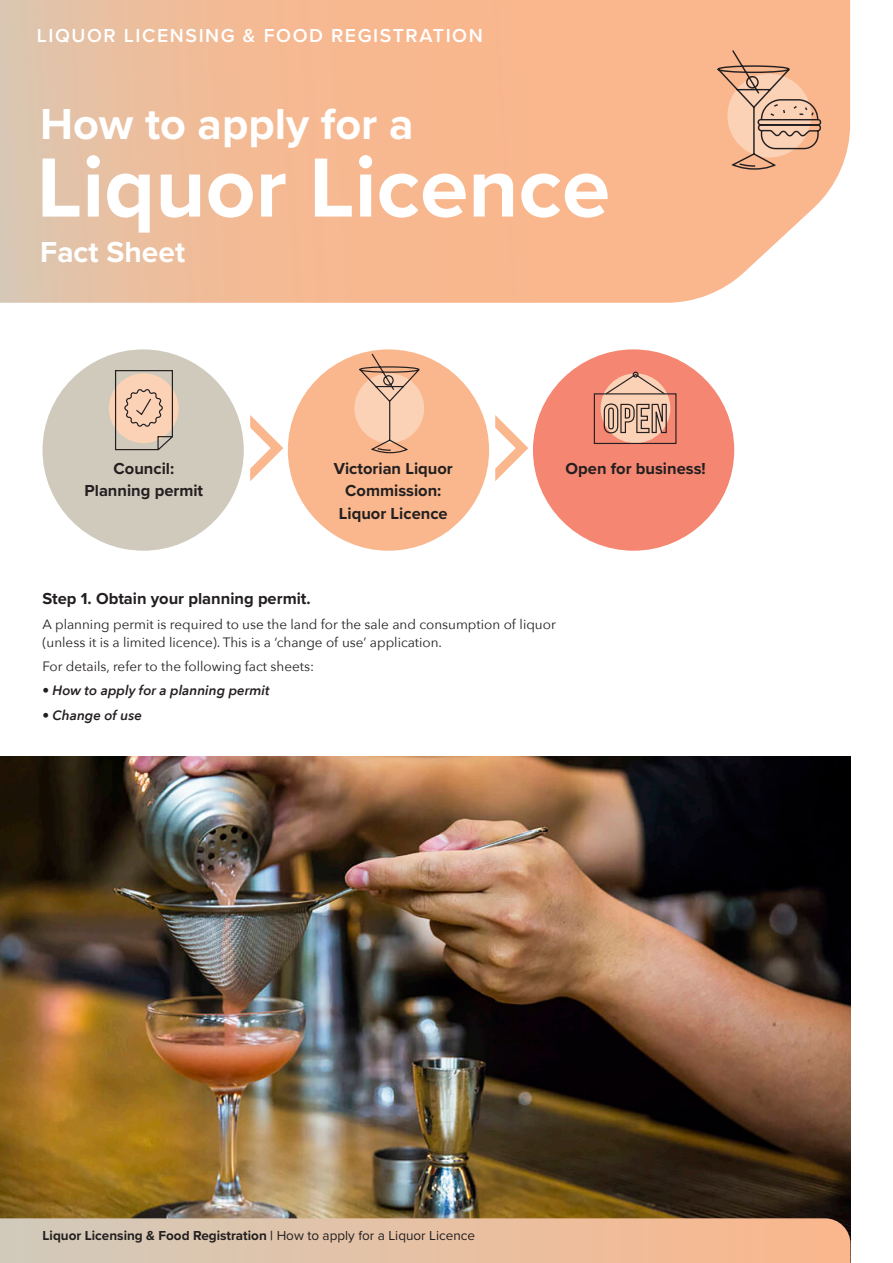
<style>
.page{position:relative;width:893px;height:1263px;background:#fff}
.page>*{position:absolute;margin:0;border:0;box-sizing:border-box;transform-origin:0 0}
.t1{font:700 87px "Proxima Nova";color:#fff}
.t2{font:700 45px "Proxima Nova";color:#fff}
.t3{font:700 30px "Proxima Nova";color:#fff}
.t4{font:600 19.5px "Proxima Nova";letter-spacing:.08em;color:#fff}
.t5{font:700 16.5px/22.5px "Proxima Nova";color:#231f20;text-align:center}
.t6{font:13.5px/18px "Avenir Next";color:#231f20}
.t7{font:700 13.5px "Proxima Nova";color:#231f20}
.t8{font:italic 600 13.5px "Avenir Next";color:#231f20}
.s1{font-weight:600}
.s2{font-weight:400}
</style>
<div class="page">
<img style="left:0;top:757px;width:850px;height:461px">
<svg style="left:240px;top:415px;width:43px;height:66px"></svg>
<svg style="left:483px;top:415px;width:45px;height:66px"></svg>
<svg style="left:0;top:0;width:850px;height:303px;background:#f3bc98"></svg>
<svg style="left:716px;top:49px;width:106px;height:121px;background:#e4b190"></svg>
<svg style="left:0;top:1218px;width:850px;height:45px;background:#e4bfa2"></svg>
<div style="left:43px;top:349px;width:201px;height:202px;background:#d0cabc;border-radius:50%"></div>
<div style="left:288px;top:349px;width:201px;height:202px;background:#fab78d;border-radius:50%"></div>
<div style="left:533px;top:349px;width:201px;height:202px;background:#f48672;border-radius:50%"></div>
<div style="left:354px;top:373px;width:70px;height:70px;background:#fcd2b6;border-radius:50%"></div>
<div style="left:601px;top:373px;width:69px;height:70px;background:#fcd2b6;border-radius:50%"></div>
<div style="left:109px;top:373px;width:70px;height:70px;background:#fcd2b6;border-radius:50%"></div>
<svg style="left:358px;top:352px;width:63px;height:102px"></svg>
<svg style="left:114px;top:370px;width:60px;height:81px"></svg>
<div style="left:594px;top:393px;width:82px;height:51px;border:1px solid #231f20"></div>
<svg style="left:604px;top:372px;width:62px;height:23px"></svg>
<svg style="left:603px;top:403px;width:64px;height:31px"></svg>
<p class="t4" style="left:37px;top:21px;width:447px">LIQUOR LICENSING &amp; FOOD REGISTRATION</p>
<p class="t2" style="left:40px;top:90px;width:375px">How to apply for a</p>
<p class="t1" style="left:37px;top:123px;width:575px">Liquor Licence</p>
<p class="t3" style="left:40px;top:230px;width:146px">Fact Sheet</p>
<p class="t5" style="left:85px;top:457px;width:120px">Council:<br>Planning permit</p>
<p class="t5" style="left:334px;top:457px;width:121px">Victorian Liquor<br>Commission:<br>Liquor Licence</p>
<p class="t5" style="left:566px;top:457px;width:142px">Open for business!</p>
<p class="t5" style="left:43px;top:587px;width:270px">Step 1. Obtain your planning permit.</p>
<p class="t6" style="left:43px;top:614px;width:515px">A planning permit is required to use the land for the sale and consumption of liquor (unless it is a limited licence). This is a ‘change of use’ application.</p>
<p class="t6" style="left:43px;top:657px;width:273px">For details, refer to the following fact sheets:</p>
<p class="t8" style="left:43px;top:679px;width:229px">• How to apply for a planning permit</p>
<p class="t8" style="left:43px;top:703px;width:101px">• Change of use</p>
<p class="t7" style="left:43px;top:1225px;width:434px">Liquor Licensing &amp; Food Registration <span class="s1">|</span> <span class="s2">How to apply for a Liquor Licence</span></p>
</div>
